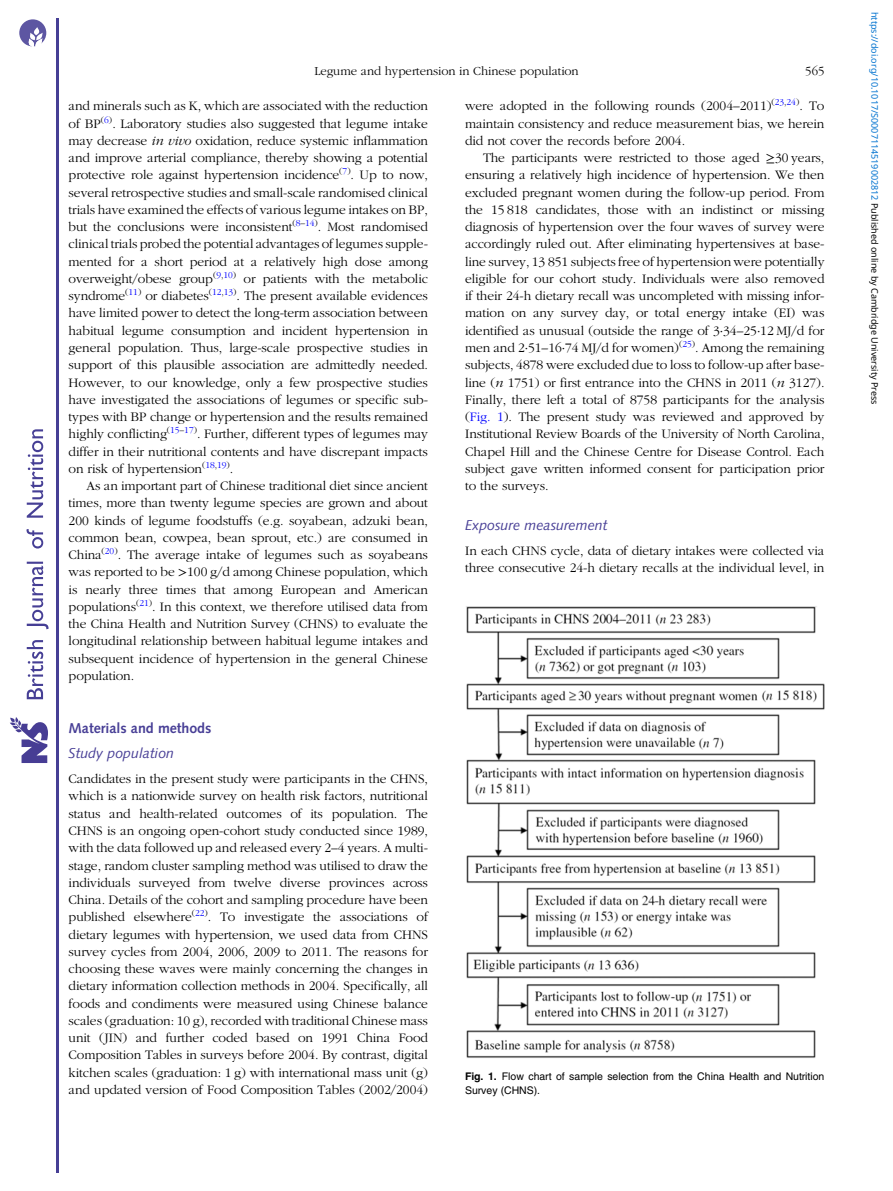
<style>
.page{position:relative;width:893px;height:1191px;background:#fff}
.page>*{position:absolute;margin:0;border:0;box-sizing:border-box;transform-origin:0 0}
.t1{font:14.25px "Adv OT078 e 26 fc.I";color:#483f96}
.t2{font:14.25px "Adv OT38 e 50296.B";color:#483f96}
.t3{font:13.5px/17.2px "Adv OT777 cf 4 fb";color:#000;text-align:justify}
.t4{font:12.75px "Adv OT777 cf 4 fb";color:#000}
.t5{font:10.5px/13.5px "Adv OT82 c 4 f 4 c 4";color:#000}
.t6{font:9px "Noto Sans";color:#0172cf}
.s1{font-family:"Adv OT4 e 1564 e 8.I"}
.s2{font-family:"Adv OT8608 a 8 d 1"}
.s3{font-style:inherit}
.s4{color:#00f}
.s5{font-family:"Adv O Tf 3919 c 9 c.B"}
.s6{color:#000}
</style>
<div class="page">
<hr style="left:56px;top:19px;width:2px;height:1154px;background:#463f95">
<svg style="left:10px;top:717px;width:38px;height:46px"></svg>
<svg style="left:26px;top:429px;width:23px;height:270px"></svg>
<svg style="left:19px;top:19px;width:27px;height:27px"></svg>
<img style="left:466px;top:606px;width:359px;height:452px">
<p class="t4" style="left:314px;top:66px;width:266px">Legume and hypertension in Chinese population</p>
<p class="t4" style="left:805px;top:66px;width:21px">565</p>
<p class="t3" style="left:69px;top:98px;width:361px">and minerals such as K, which are associated with the reduction of BP<sup>(</sup><sup>6</sup><sup>)</sup>. Laboratory studies also suggested that legume intake may decrease <span class="s1">in vivo</span> oxidation, reduce systemic inflammation and improve arterial compliance, thereby showing a potential protective role against hypertension incidence<sup>(</sup><sup>7</sup><sup>)</sup>. Up to now, several retrospective studies and small-scale randomised clinical trials have examined the effects of various legume intakes on BP, but the conclusions were inconsistent<sup>(</sup><sup>8</sup><sup>–</sup><sup>14</sup><sup>)</sup>. Most randomised clinical trials probed the potential advantages of legumes supple&shy;mented for a short period at a relatively high dose among overweight/obese group<sup>(</sup><sup>9</sup><sup>,</sup><sup>10</sup><sup>)</sup> or patients with the metabolic syndrome<sup>(</sup><sup>11</sup><sup>)</sup> or diabetes<sup>(</sup><sup>12</sup><sup>,</sup><sup>13</sup><sup>)</sup>. The present available evidences have limited power to detect the long-term association between habitual legume consumption and incident hypertension in general population. Thus, large-scale prospective studies in support of this plausible association are admittedly needed.<br>However, to our knowledge, only a few prospective studies have investigated the associations of legumes or specific sub&shy;types with BP change or hypertension and the results remained highly conflicting<sup>(</sup><sup>15</sup><sup>–</sup><sup>17</sup><sup>)</sup>. Further, different types of legumes may differ in their nutritional contents and have discrepant impacts on risk of hypertension<sup>(</sup><sup>18</sup><sup>,</sup><sup>19</sup><sup>)</sup>.</p>
<p class="t3" style="left:69px;top:478px;width:361px;text-indent:18px">As an important part of Chinese traditional diet since ancient times, more than twenty legume species are grown and about 200 kinds of legume foodstuffs (e.g. soyabean, adzuki bean, common bean, cowpea, bean sprout, etc.) are consumed in China<sup>(</sup><sup>20</sup><sup>)</sup>. The average intake of legumes such as soyabeans was reported to be <span class="s2">&gt;</span>100 g/d among Chinese population, which is nearly three times that among European and American populations<sup>(</sup><sup>21</sup><sup>)</sup>. In this context, we therefore utilised data from the China Health and Nutrition Survey (CHNS) to evaluate the longitudinal relationship between habitual legume intakes and subsequent incidence of hypertension in the general Chinese population.</p>
<p class="t2" style="left:69px;top:722px;width:144px">Materials and methods</p>
<p class="t1" style="left:69px;top:744px;width:107px">Study population</p>
<p class="t3" style="left:69px;top:771px;width:361px">Candidates in the present study were participants in the CHNS, which is a nationwide survey on health risk factors, nutritional status and health-related outcomes of its population. The CHNS is an ongoing open-cohort study conducted since 1989, with the data followed up and released every 2<span class="s3">–</span>4 years. A multi&shy;stage, random cluster sampling method was utilised to draw the individuals surveyed from twelve diverse provinces across China. Details of the cohort and sampling procedure have been published elsewhere<sup>(</sup><sup>22</sup><sup>)</sup>. To investigate the associations of dietary legumes with hypertension, we used data from CHNS survey cycles from 2004, 2006, 2009 to 2011. The reasons for choosing these waves were mainly concerning the changes in dietary information collection methods in 2004. Specifically, all foods and condiments were measured using Chinese balance scales (graduation: 10 g), recorded with traditional Chinese mass unit (JIN) and further coded based on 1991 China Food Composition Tables in surveys before 2004. By contrast, digital kitchen scales (graduation: 1 g) with international mass unit (g) and updated version of Food Composition Tables (2002/2004)</p>
<p class="t3" style="left:465px;top:98px;width:361px">were adopted in the following rounds (2004<span class="s3">–</span>2011)<sup>(</sup><sup>23</sup><sup>,</sup><sup>24</sup><sup>)</sup>. To maintain consistency and reduce measurement bias, we herein did not cover the records before 2004.</p>
<p class="t3" style="left:465px;top:150px;width:361px;text-indent:18px">The participants were restricted to those aged <span class="s2">≥</span>30 years, ensuring a relatively high incidence of hypertension. We then excluded pregnant women during the follow-up period. From the 15 818 candidates, those with an indistinct or missing diagnosis of hypertension over the four waves of survey were accordingly ruled out. After eliminating hypertensives at base&shy;line survey, 13 851 subjects free of hypertension were potentially eligible for our cohort study. Individuals were also removed if their 24-h dietary recall was uncompleted with missing infor&shy;mation on any survey day, or total energy intake (EI) was identified as unusual (outside the range of 3<span class="s2">·</span>34<span class="s3">–</span>25<span class="s2">·</span>12 MJ/d for men and 2<span class="s2">·</span>51<span class="s3">–</span>16<span class="s2">·</span>74 MJ/d for women)<sup>(</sup><sup>25</sup><sup>)</sup>. Among the remaining subjects, 4878 were excluded due to loss to follow-up after base&shy;line (<span class="s1">n</span> 1751) or first entrance into the CHNS in 2011 (<span class="s1">n</span> 3127).<br>Finally, there left a total of 8758 participants for the analysis (<span class="s4">Fig. 1</span>). The present study was reviewed and approved by Institutional Review Boards of the University of North Carolina, Chapel Hill and the Chinese Centre for Disease Control. Each subject gave written informed consent for participation prior to the surveys.</p>
<p class="t1" style="left:465px;top:516px;width:144px">Exposure measurement</p>
<p class="t3" style="left:465px;top:543px;width:361px">In each CHNS cycle, data of dietary intakes were collected via three consecutive 24-h dietary recalls at the individual level, in</p>
<p class="t5" style="left:465px;top:1071px;width:361px"><span class="s5">Fig. 1.</span> Flow chart of sample selection from the China Health and Nutrition<br>Survey (CHNS).</p>
<p class="t6" style="left:881px;top:12px;width:394px;rotate:90deg">https://doi.org/10.1017/S0007114519002812 <span class="s6">Published online by Cambridge University Press</span></p>
</div>
